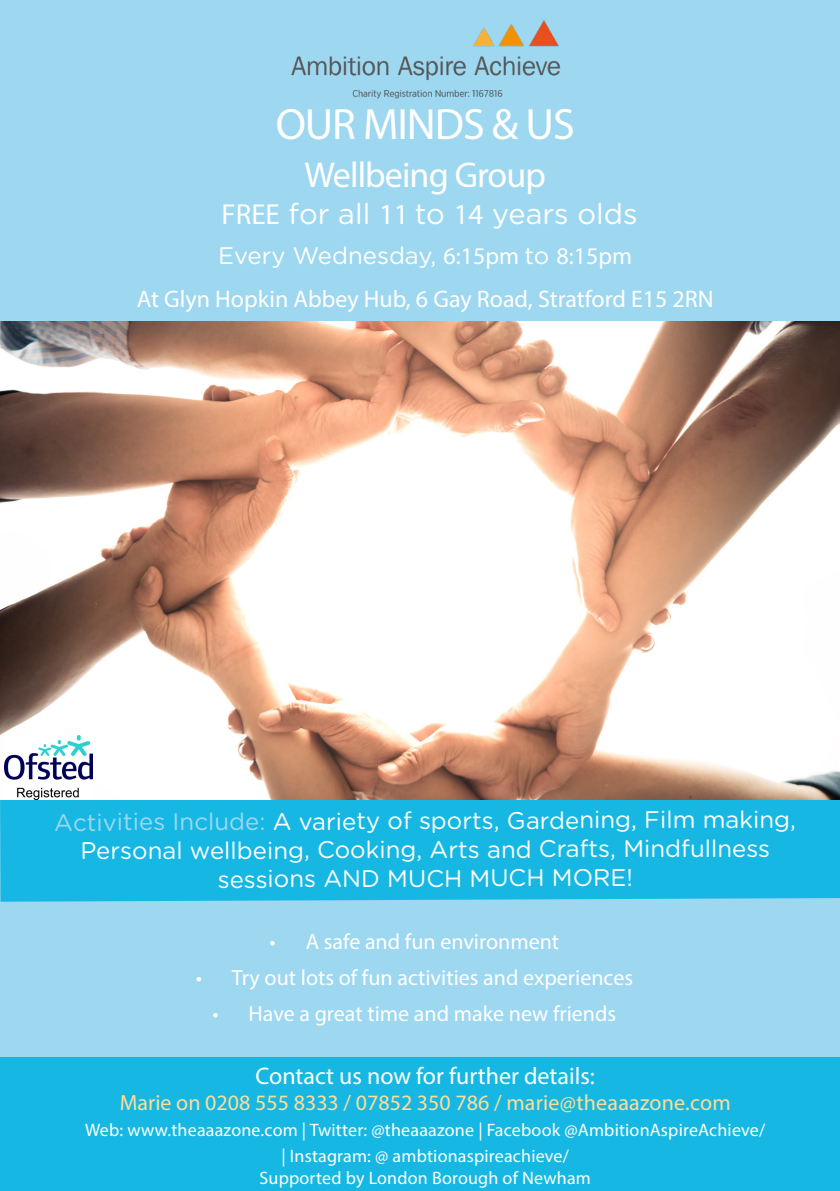
<style>
.page{position:relative;width:840px;height:1191px;background:#fff}
.page>*{position:absolute;margin:0;border:0;box-sizing:border-box;transform-origin:0 0}
.t1{font:44px "Myriad Pro";letter-spacing:-.025em;color:#fff}
.t2{font:36px "Myriad Pro";letter-spacing:-.025em;color:#fff}
.t3{font:29px "Gotham Rounded";color:#fff}
.t4{font:24px/29px "Gotham Rounded";letter-spacing:-.005em;color:#fff;text-align:center}
.t5{font:24px "Myriad Pro";color:#fff}
.t6{font:22px "Myriad Pro";color:#fff}
.t7{font:22px "Myriad Pro";color:#ffdd9a}
.t8{font:18px "Myriad Pro";letter-spacing:.01em;color:#fff}
.s1{font-family:"Myriad Pro"}
.s2{color:#9ed7f0}
</style>
<div class="page">
<div style="left:0;top:0;width:839px;height:1184px;background:#9ed7f0"></div>
<div style="left:0;top:1057px;width:839px;height:134px;background:#16b8e3"></div>
<div style="left:0;top:800px;width:839px;height:101px;background:#16b8e3"></div>
<img style="left:0;top:321px;width:839px;height:479px">
<img style="left:4px;top:735px;width:88px;height:65px">
<img style="left:291px;top:20px;width:270px;height:79px">
<p class="t1" style="left:275px;top:97px;width:300px">OUR MINDS &amp; US</p>
<p class="t2" style="left:304px;top:152px;width:243px">Wellbeing Group</p>
<p class="t3" style="left:221px;top:194px;width:417px"><span class="s1">FREE</span> for all <span class="s1">11</span> to <span class="s1">14</span> years olds</p>
<p class="t4" style="left:218px;top:240px;width:415px">Every Wednesday, <span class="s1">6:15pm</span> to <span class="s1">8:15pm</span></p>
<p class="t5" style="left:137px;top:284px;width:578px">At Glyn Hopkin Abbey Hub, 6 Gay Road, Stratford E15 2RN</p>
<p class="t4" style="left:54px;top:804px;width:743px"><span class="s2">Activities Include:</span> A variety of sports, Gardening, Film making,<br>Personal wellbeing, Cooking, Arts and Crafts, Mindfullness sessions AND MUCH MUCH MORE!</p>
<p class="t6" style="left:269px;top:928px;width:291px">• A safe and fun environment</p>
<p class="t6" style="left:196px;top:964px;width:438px">• Try out lots of fun activities and experiences</p>
<p class="t6" style="left:212px;top:1000px;width:405px">• Have a great time and make new friends</p>
<p class="t5" style="left:255px;top:1060px;width:341px">Contact us now for further details:</p>
<p class="t7" style="left:120px;top:1089px;width:612px">Marie on 0208 555 8333 / 07852 350 786 / marie@theaaazone.com</p>
<p class="t8" style="left:85px;top:1118px;width:681px">Web: www.theaaazone.com | Twitter: @theaaazone | Facebook @AmbitionAspireAchieve/</p>
<p class="t8" style="left:281px;top:1144px;width:289px">| Instagram: @ ambtionaspireachieve/</p>
<p class="t8" style="left:259px;top:1166px;width:332px">Supported by London Borough of Newham</p>
</div>
